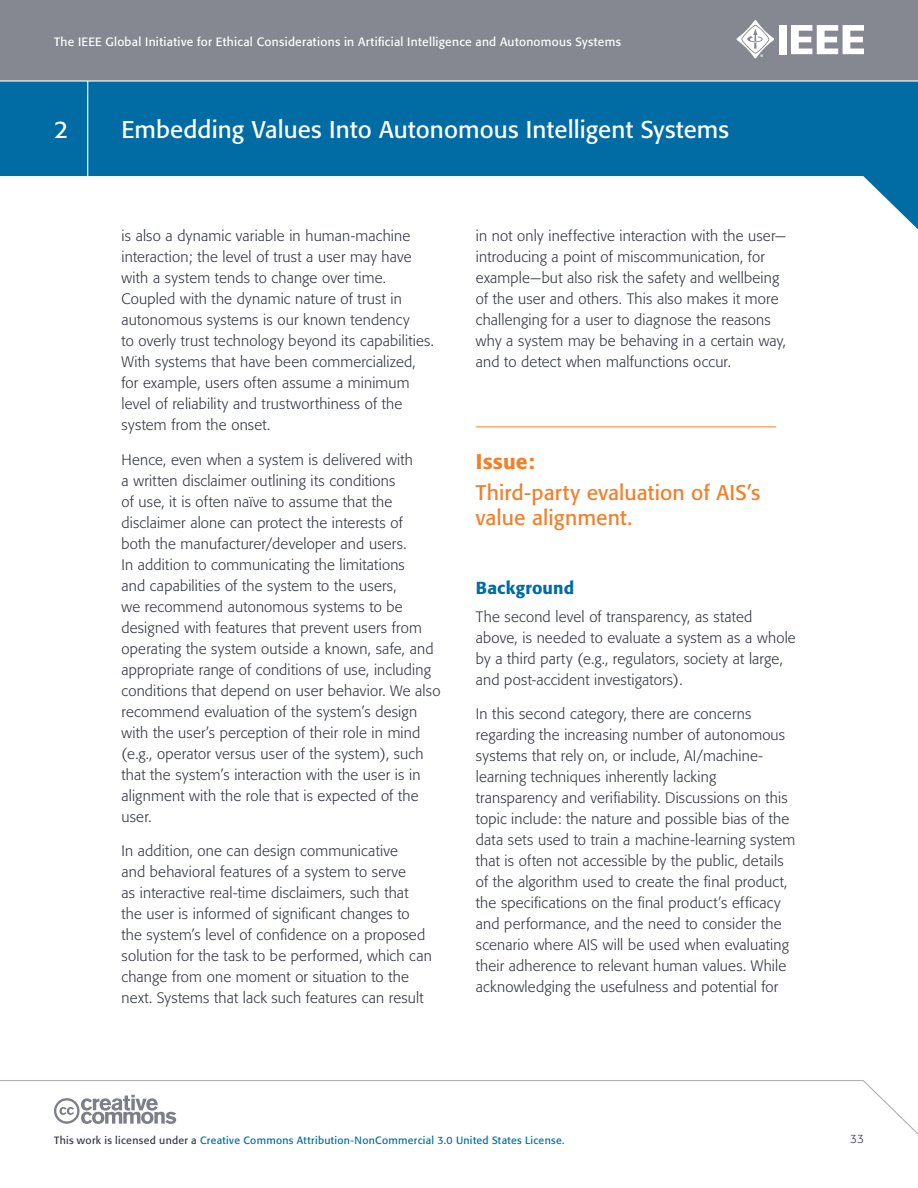
<style>
.page{position:relative;width:918px;height:1188px;background:#fff}
.page>*{position:absolute;margin:0;border:0;box-sizing:border-box;transform-origin:0 0}
.t1{font:24px "Formata";letter-spacing:.005em;color:#fff}
.t2{font:21px/25.5px "Formata";letter-spacing:.005em;color:#f57e29}
.t3{font:500 21px "Formata";letter-spacing:.005em;color:#f57e29}
.t4{font:500 17.25px "Formata";letter-spacing:.01em;color:#006ca3}
.t5{font:300 15px/21px "Formata";letter-spacing:.01em;color:#343741}
.t6{font:12px "Formata";letter-spacing:.025em;color:#fff}
.t7{font:300 12px "Formata";color:#343741}
.t8{font:10.5px "Formata";letter-spacing:.03em;color:#006ca3}
.s1{color:#343741}
</style>
<div class="page">
<div style="left:0;top:0;width:918px;height:81px;background:#868891"></div>
<svg style="left:0;top:82px;width:918px;height:147px;fill:#006ca3"></svg>
<svg style="left:0;top:1080px;width:918px;height:55px"></svg>
<hr style="left:0;top:80px;width:918px;height:2px;background:#fff">
<hr style="left:87px;top:81px;width:1px;height:95px;background:#fff">
<div style="left:779px;top:25px;width:8px;height:29px;background:#fff"></div>
<svg style="left:791px;top:25px;width:73px;height:29px"></svg>
<svg style="left:736px;top:20px;width:38px;height:38px"></svg>
<svg style="left:54px;top:1095px;width:122px;height:29px"></svg>
<hr style="left:476px;top:427px;width:300px;height:1px;background:#f57e29">
<p class="t6" style="left:54px;top:34px;width:568px">The IEEE Global Initiative for Ethical Considerations in Artificial Intelligence and Autonomous Systems</p>
<h1 class="t1" style="left:54px;top:115px;width:15px">2</h1>
<h1 class="t1" style="left:122px;top:115px;width:609px">Embedding Values Into Autonomous Intelligent Systems</h1>
<p class="t5" style="left:122px;top:226px;width:314px">is also a dynamic variable in human-machine interaction; the level of trust a user may have with a system tends to change over time.<br>Coupled with the dynamic nature of trust in autonomous systems is our known tendency<br>to overly trust technology beyond its capabilities.<br>With systems that have been commercialized, for example, users often assume a minimum level of reliability and trustworthiness of the system from the onset.</p>
<p class="t5" style="left:122px;top:449px;width:320px">Hence, even when a system is delivered with<br>a written disclaimer outlining its conditions<br>of use, it is often naïve to assume that the disclaimer alone can protect the interests of<br>both the manufacturer/developer and users.<br>In addition to communicating the limitations<br>and capabilities of the system to the users,<br>we recommend autonomous systems to be designed with features that prevent users from operating the system outside a known, safe, and appropriate range of conditions of use, including conditions that depend on user behavior. We also recommend evaluation of the system’s design with the user’s perception of their role in mind (e.g., operator versus user of the system), such that the system’s interaction with the user is in alignment with the role that is expected of the user.</p>
<p class="t5" style="left:122px;top:841px;width:312px">In addition, one can design communicative<br>and behavioral features of a system to serve<br>as interactive real-time disclaimers, such that the user is informed of significant changes to the system’s level of confidence on a proposed solution for the task to be performed, which can change from one moment or situation to the next. Systems that lack such features can result</p>
<p class="t5" style="left:476px;top:226px;width:312px">in not only ineffective interaction with the user— introducing a point of miscommunication, for example—but also risk the safety and wellbeing of the user and others. This also makes it more challenging for a user to diagnose the reasons why a system may be behaving in a certain way, and to detect when malfunctions occur.</p>
<h2 class="t3" style="left:476px;top:449px;width:60px">Issue:</h2>
<h2 class="t2" style="left:476px;top:480px;width:286px">Third-party evaluation of AIS’s value alignment.</h2>
<p class="t4" style="left:476px;top:577px;width:100px">Background</p>
<p class="t5" style="left:476px;top:606px;width:321px">The second level of transparency, as stated above, is needed to evaluate a system as a whole by a third party (e.g., regulators, society at large, and post-accident investigators).</p>
<p class="t5" style="left:476px;top:703px;width:321px">In this second category, there are concerns regarding the increasing number of autonomous systems that rely on, or include, AI/machine&shy;learning techniques inherently lacking transparency and verifiability. Discussions on this topic include: the nature and possible bias of the data sets used to train a machine-learning system that is often not accessible by the public, details of the algorithm used to create the final product, the specifications on the final product’s efficacy and performance, and the need to consider the scenario where AIS will be used when evaluating their adherence to relevant human values. While acknowledging the usefulness and potential for</p>
<p class="t8" style="left:54px;top:1133px;width:512px"><span class="s1">This work is licensed under a</span> Creative Commons Attribution-NonCommercial 3.0 United States License.</p>
<p class="t7" style="left:850px;top:1132px;width:15px">33</p>
</div>
